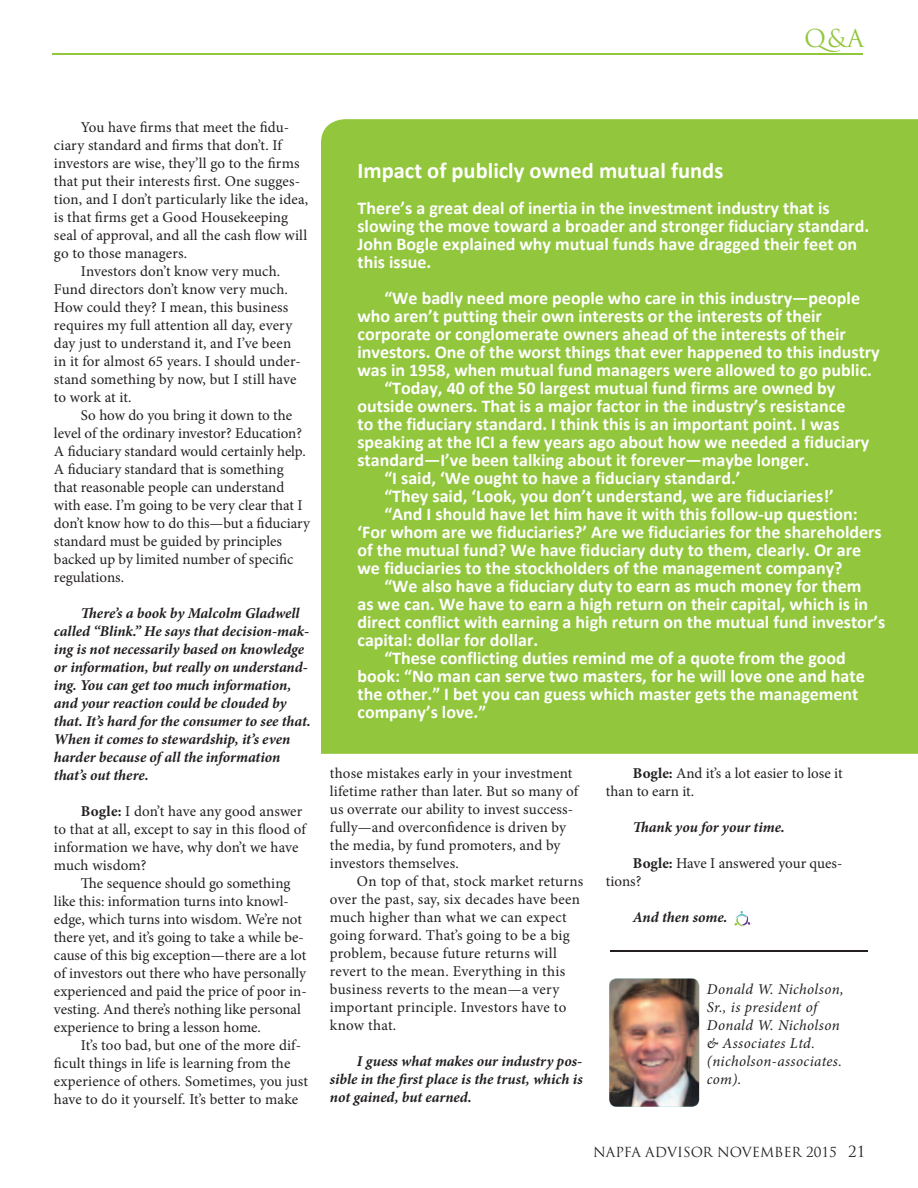
<style>
.page{position:relative;width:918px;height:1188px;background:#fff}
.page>*{position:absolute;margin:0;border:0;box-sizing:border-box;transform-origin:0 0}
.t1{font:24px "Trajan Pro";color:#92c63d}
.t2{font:700 22.5px "Calibri";color:#fff}
.t3{font:700 18px/18px "Calibri";color:#fff}
.t4{font:15px/18px "Minion Pro";letter-spacing:.005em;color:#231f20}
.t5{font:italic 700 15px/18px "Minion Pro";letter-spacing:-.005em;color:#231f20}
.t6{font:italic 15px/18px "Minion Pro";letter-spacing:.02em;color:#231f20}
.t7{font:13.5px "Trajan Pro";color:#231f20}
.s1{font-weight:700}
.s2{font-style:italic}
.s3{font-size:15px}
</style>
<div class="page">
<svg style="left:734px;top:911px;width:16px;height:16px"></svg>
<hr style="left:610px;top:950px;width:258px;height:2px;background:#231f20">
<div style="left:321px;top:119px;width:597px;height:635px;background:#92c63d"></div>
<img style="left:609px;top:978px;width:90px;height:129px">
<hr style="left:52px;top:53px;width:811px;height:2px;background:#92c63d">
<h1 class="t1" style="left:804px;top:23px;width:61px">Q&amp; A</h1>
<p class="t4" style="left:81px;top:119px;width:210px">You have firms that meet the fidu-</p>
<p class="t4" style="left:54px;top:137px;width:229px">ciary standard and firms that don’t. If</p>
<p class="t4" style="left:54px;top:155px;width:247px">investors are wise, they’ll go to the firms</p>
<p class="t4" style="left:54px;top:173px;width:248px">that put their interests first. One sugges-</p>
<p class="t4" style="left:54px;top:191px;width:256px">tion, and I don’t particularly like the idea,</p>
<p class="t4" style="left:54px;top:209px;width:236px">is that firms get a Good Housekeeping</p>
<p class="t4" style="left:54px;top:227px;width:255px">seal of approval, and all the cash flow will</p>
<p class="t4" style="left:54px;top:245px;width:135px">go to those managers.</p>
<p class="t4" style="left:81px;top:263px;width:201px">Investors don’t know very much.</p>
<p class="t4" style="left:54px;top:281px;width:235px">Fund directors don’t know very much.</p>
<p class="t4" style="left:54px;top:299px;width:236px">How could they? I mean, this business</p>
<p class="t4" style="left:54px;top:317px;width:240px">requires my full attention all day, every</p>
<p class="t4" style="left:54px;top:335px;width:239px">day just to understand it, and I’ve been</p>
<p class="t4" style="left:54px;top:353px;width:248px">in it for almost 65 years. I should under-</p>
<p class="t4" style="left:54px;top:371px;width:244px">stand something by now, but I still have</p>
<p class="t4" style="left:54px;top:389px;width:79px">to work at it.</p>
<p class="t4" style="left:81px;top:407px;width:213px">So how do you bring it down to the</p>
<p class="t4" style="left:54px;top:425px;width:250px">level of the ordinary investor? Education?</p>
<p class="t4" style="left:54px;top:443px;width:253px">A fiduciary standard would certainly help.</p>
<p class="t4" style="left:54px;top:461px;width:231px">A fiduciary standard that is something</p>
<p class="t4" style="left:54px;top:479px;width:232px">that reasonable people can understand</p>
<p class="t4" style="left:54px;top:497px;width:250px">with ease. I’m going to be very clear that I</p>
<p class="t4" style="left:54px;top:515px;width:258px">don’t know how to do this—but a fiduciary</p>
<p class="t4" style="left:54px;top:533px;width:230px">standard must be guided by principles</p>
<p class="t4" style="left:54px;top:551px;width:241px">backed up by limited number of specific</p>
<p class="t4" style="left:54px;top:569px;width:72px">regulations.</p>
<p class="t5" style="left:54px;top:604px;width:258px;text-indent:27px">There’s a book by Malcolm Gladwell called “Blink.” He says that decision-mak&shy;ing is not necessarily based on knowledge or information, but really on understand&shy;ing. You can get too much information, and your reaction could be clouded by that. It’s hard for the consumer to see that.<br>When it comes to stewardship, it’s even harder because of all the information that’s out there.</p>
<p class="t4" style="left:54px;top:803px;width:253px;text-indent:27px"><span class="s1">Bogle:</span> I don’t have any good answer to that at all, except to say in this flood of information we have, why don’t we have much wisdom?</p>
<p class="t4" style="left:54px;top:875px;width:254px;text-indent:27px">The sequence should go something like this: information turns into knowl&shy;edge, which turns into wisdom. We’re not there yet, and it’s going to take a while be&shy;cause of this big exception—there are a lot of investors out there who have personally experienced and paid the price of poor in&shy;vesting. And there’s nothing like personal experience to bring a lesson home.</p>
<p class="t4" style="left:54px;top:1037px;width:256px;text-indent:27px">It’s too bad, but one of the more dif&shy;ficult things in life is learning from the experience of others<span class="s2">.</span> Sometimes, you just have to do it yourself. It’s better to make</p>
<h2 class="t2" style="left:357px;top:157px;width:367px">Impact of publicly owned mutual funds</h2>
<p class="t3" style="left:357px;top:199px;width:513px">There’s a great deal of inertia in the investment industry that is slowing the move toward a broader and stronger fiduciary standard.<br>John Bogle explained why mutual funds have dragged their feet on this issue.</p>
<p class="t3" style="left:384px;top:289px;width:477px">“We badly need more people who care in this industry—people</p>
<p class="t3" style="left:357px;top:307px;width:466px">who aren’t putting their own interests or the interests of their</p>
<p class="t3" style="left:357px;top:325px;width:490px">corporate or conglomerate owners ahead of the interests of their</p>
<p class="t3" style="left:357px;top:343px;width:524px">investors. One of the worst things that ever happened to this industry</p>
<p class="t3" style="left:357px;top:361px;width:516px">was in 1958, when mutual fund managers were allowed to go public.</p>
<p class="t3" style="left:384px;top:379px;width:453px">“Today, 40 of the 50 largest mutual fund firms are owned by</p>
<p class="t3" style="left:357px;top:397px;width:489px">outside owners. That is a major factor in the industry’s resistance</p>
<p class="t3" style="left:357px;top:415px;width:484px">to the fiduciary standard. I think this is an important point. I was</p>
<p class="t3" style="left:357px;top:433px;width:514px">speaking at the ICI a few years ago about how we needed a fiduciary</p>
<p class="t3" style="left:357px;top:451px;width:453px">standard—I’ve been talking about it forever—maybe longer.</p>
<p class="t3" style="left:384px;top:469px;width:358px">“I said, ‘We ought to have a fiduciary standard.’</p>
<p class="t3" style="left:384px;top:487px;width:451px">“They said, ‘Look, you don’t understand, we are fiduciaries!’</p>
<p class="t3" style="left:384px;top:505px;width:475px">“And I should have let him have it with this follow-up question:</p>
<p class="t3" style="left:357px;top:523px;width:526px">‘For whom are we fiduciaries?’ Are we fiduciaries for the shareholders</p>
<p class="t3" style="left:357px;top:541px;width:505px">of the mutual fund? We have fiduciary duty to them, clearly. Or are</p>
<p class="t3" style="left:357px;top:559px;width:487px">we fiduciaries to the stockholders of the management company?</p>
<p class="t3" style="left:384px;top:577px;width:478px">“We also have a fiduciary duty to earn as much money for them</p>
<p class="t3" style="left:357px;top:595px;width:512px">as we can. We have to earn a high return on their capital, which is in</p>
<p class="t3" style="left:357px;top:613px;width:529px">direct conflict with earning a high return on the mutual fund investor’s</p>
<p class="t3" style="left:357px;top:631px;width:182px">capital: dollar for dollar.</p>
<p class="t3" style="left:384px;top:649px;width:463px">“These conflicting duties remind me of a quote from the good</p>
<p class="t3" style="left:357px;top:667px;width:509px">book: “No man can serve two masters, for he will love one and hate</p>
<p class="t3" style="left:357px;top:685px;width:503px">the other.” I bet you can guess which master gets the management</p>
<p class="t3" style="left:357px;top:703px;width:130px">company’s love.”</p>
<p class="t4" style="left:330px;top:765px;width:250px">those mistakes early in your investment lifetime rather than later. But so many of us overrate our ability to invest success&shy;fully—and overconfidence is driven by the media, by fund promoters, and by investors themselves.</p>
<p class="t4" style="left:330px;top:873px;width:255px;text-indent:27px">On top of that, stock market returns over the past, say, six decades have been much higher than what we can expect going forward. That’s going to be a big problem, because future returns will revert to the mean. Everything in this business reverts to the mean—a very important principle. Investors have to know that.</p>
<p class="t5" style="left:330px;top:1052px;width:254px;text-align:justify;text-indent:27px">I guess what makes our industry pos&shy;sible in the first place is the trust, which is not gained, but earned.</p>
<p class="t4" style="left:606px;top:765px;width:238px;text-indent:27px"><span class="s1">Bogle:</span> And it’s a lot easier to lose it than to earn it.</p>
<p class="t5" style="left:633px;top:818px;width:153px">Thank you for your time.</p>
<p class="t4" style="left:606px;top:855px;width:238px;text-indent:27px"><span class="s1">Bogle:</span> Have I answered your ques&shy;tions?</p>
<p class="t5" style="left:633px;top:908px;width:96px">And then some.</p>
<p class="t6" style="left:707px;top:980px;width:138px">Donald W. Nicholson,<br>Sr., is president of<br>Donald W. Nicholson &amp; Associates Ltd. (nicholson-associates. com).</p>
<p class="t7" style="left:593px;top:1143px;width:274px">NAPFA ADVISOR NOVEMBER 2015 <span class="s3">21</span></p>
</div>
